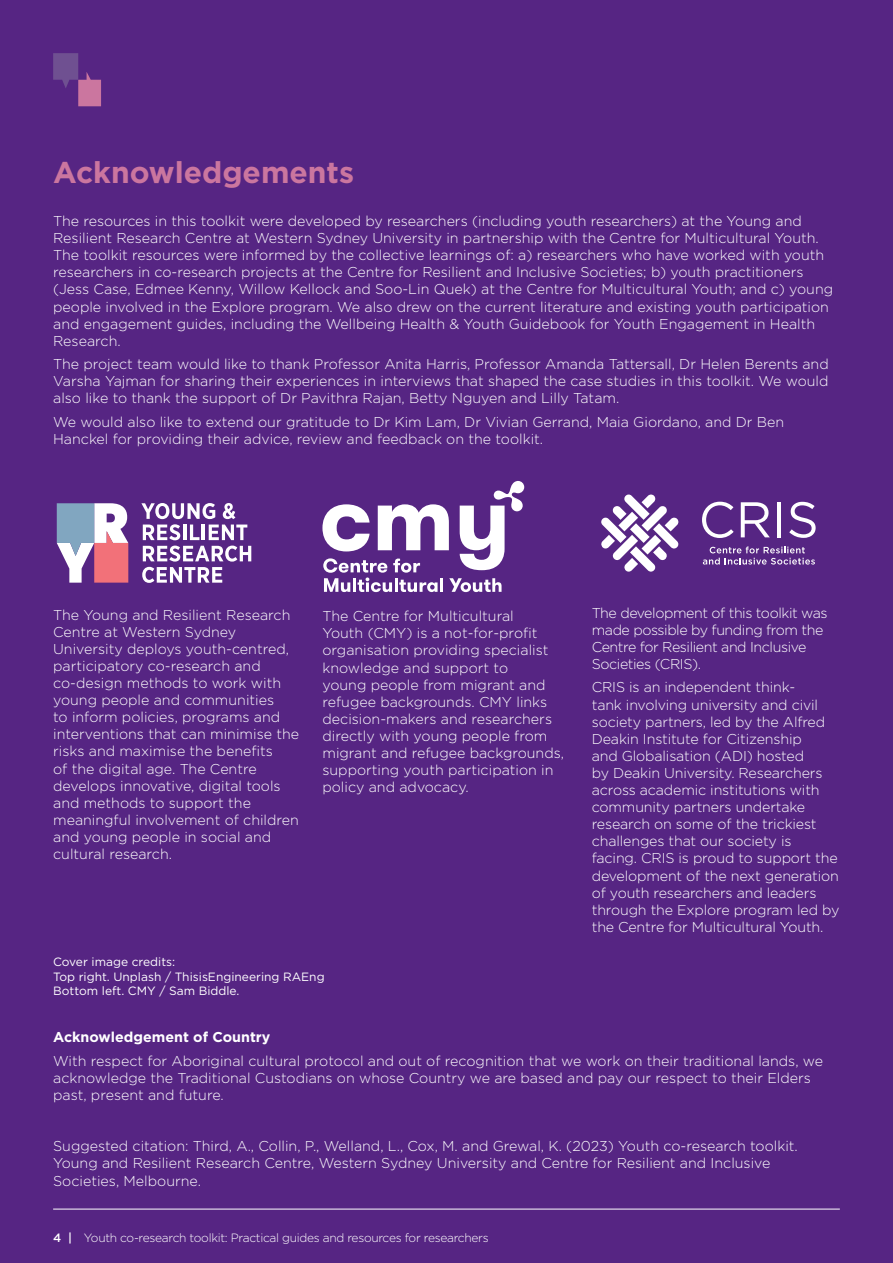
<style>
.page{position:relative;width:893px;height:1263px;background:#562583}
.page>*{position:absolute;margin:0;border:0;box-sizing:border-box;transform-origin:0 0}
.Heading_L1{font:700 30px "Gotham";color:#cb769f}
.Body_Copy{font:300 14.25px/17.1px "Gotham";color:#fff}
.Body_Copy-2{font:300 14.25px/17.1px "Gotham";letter-spacing:-.03em;color:#fff}
.Body_Copy-3{font:700 14.25px "Gotham";color:#fff}
.t1{font:12px/14.4px "Gotham";color:#fff}
.t2{font:300 12px "Gotham";letter-spacing:-.025em;color:#fff}
.Body_Copy-4{font:500 12px "Gotham";color:#fff}
</style>
<div class="page">
<svg style="left:53px;top:53px;width:48px;height:53px"></svg>
<hr style="left:53px;top:1209px;width:787px;height:1px;background:#fff">
<svg style="left:141px;top:503px;width:106px;height:37px"></svg>
<svg style="left:142px;top:546px;width:109px;height:37px"></svg>
<svg style="left:57px;top:503px;width:71px;height:80px;background:#bda0b8"></svg>
<svg style="left:323px;top:558px;width:115px;height:34px"></svg>
<hr style="left:440px;top:578px;width:3px;height:14px;background:#fff">
<svg style="left:449px;top:578px;width:53px;height:14px"></svg>
<svg style="left:322px;top:504px;width:48px;height:47px"></svg>
<svg style="left:378px;top:504px;width:71px;height:46px"></svg>
<svg style="left:460px;top:481px;width:64px;height:89px"></svg>
<svg style="left:702px;top:502px;width:32px;height:36px"></svg>
<svg style="left:741px;top:502px;width:29px;height:35px"></svg>
<hr style="left:777px;top:502px;width:4px;height:35px;background:#fff">
<svg style="left:789px;top:502px;width:27px;height:36px"></svg>
<svg style="left:703px;top:546px;width:112px;height:18px"></svg>
<svg style="left:601px;top:494px;width:78px;height:78px"></svg>
<p class="Heading_L1" style="left:53px;top:153px;width:302px">Acknowledgements</p>
<p class="Body_Copy" style="left:53px;top:212px;width:781px">The resources in this toolkit were developed by researchers (including youth researchers) at the Young and Resilient Research Centre at Western Sydney University in partnership with the Centre for Multicultural Youth.<br>The toolkit resources were informed by the collective learnings of: a) researchers who have worked with youth researchers in co-research projects at the Centre for Resilient and Inclusive Societies; b) youth practitioners (Jess Case, Edmee Kenny, Willow Kellock and Soo-Lin Quek) at the Centre for Multicultural Youth; and c) young people involved in the Explore program. We also drew on the current literature and existing youth participation and engagement guides, including the Wellbeing Health &amp; Youth Guidebook for Youth Engagement in Health Research.</p>
<p class="Body_Copy" style="left:53px;top:355px;width:777px;text-align:justify">The project team would like to thank Professor Anita Harris, Professor Amanda Tattersall, Dr Helen Berents and Varsha Yajman for sharing their experiences in interviews that shaped the case studies in this toolkit. We would also like to thank the support of Dr Pavithra Rajan, Betty Nguyen and Lilly Tatam.</p>
<p class="Body_Copy" style="left:53px;top:413px;width:733px">We would also like to extend our gratitude to Dr Kim Lam, Dr Vivian Gerrand, Maia Giordano, and Dr Ben<br>Hanckel for providing their advice, review and feedback on the toolkit.</p>
<p class="Body_Copy" style="left:53px;top:606px;width:247px">The Young and Resilient Research<br>Centre at Western Sydney<br>University deploys youth-centred, participatory co-research and co-design methods to work with young people and communities<br>to inform policies, programs and interventions that can minimise the risks and maximise the benefits<br>of the digital age. The Centre develops innovative, digital tools and methods to support the meaningful involvement of children and young people in social and cultural research.</p>
<p class="Body_Copy" style="left:322px;top:607px;width:243px">The Centre for Multicultural<br>Youth (CMY) is a not-for-profit organisation providing specialist knowledge and support to<br>young people from migrant and refugee backgrounds. CMY links decision-makers and researchers directly with young people from migrant and refugee backgrounds, supporting youth participation in policy and advocacy.</p>
<p class="Body_Copy-2" style="left:592px;top:604px;width:237px">The development of this toolkit was made possible by funding from the<br>Centre for Resilient and Inclusive<br>Societies (CRIS).</p>
<p class="Body_Copy" style="left:592px;top:678px;width:249px">CRIS is an independent think-<br>tank involving university and civil society partners, led by the Alfred Deakin Institute for Citizenship<br>and Globalisation (ADI) hosted<br>by Deakin University. Researchers across academic institutions with community partners undertake research on some of the trickiest challenges that our society is facing. CRIS is proud to support the development of the next generation of youth researchers and leaders through the Explore program led by the Centre for Multicultural Youth.</p>
<p class="t1" style="left:53px;top:954px;width:273px">Cover image credits:<br>Top right. Unplash / ThisisEngineering RAEng<br>Bottom left. CMY / Sam Biddle.</p>
<p class="Body_Copy-3" style="left:53px;top:1028px;width:219px">Acknowledgement of Country</p>
<p class="Body_Copy" style="left:53px;top:1052px;width:771px">With respect for Aboriginal cultural protocol and out of recognition that we work on their traditional lands, we acknowledge the Traditional Custodians on whose Country we are based and pay our respect to their Elders past, present and future.</p>
<p class="Body_Copy" style="left:53px;top:1137px;width:746px">Suggested citation: Third, A., Collin, P., Welland, L., Cox, M. and Grewal, K. (2023) Youth co-research toolkit.<br>Young and Resilient Research Centre, Western Sydney University and Centre for Resilient and Inclusive<br>Societies, Melbourne.</p>
<p class="Body_Copy-4" style="left:53px;top:1230px;width:20px">4 |</p>
<p class="t2" style="left:84px;top:1230px;width:406px">Youth co-research toolkit: Practical guides and resources for researchers</p>
</div>
